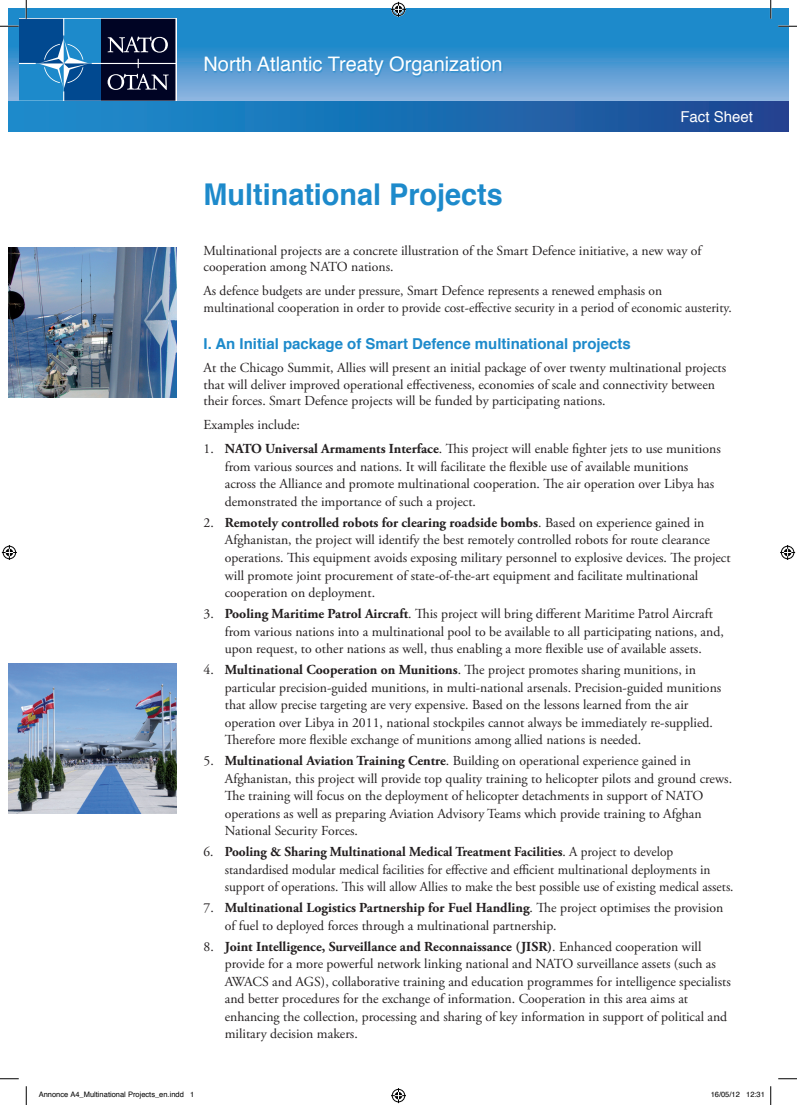
<style>
.page{position:relative;width:797px;height:1105px;background:#fff}
.page>*{position:absolute;margin:0;border:0;box-sizing:border-box;transform-origin:0 0}
.t1{font:700 30px "Helvetica";color:#1d8acb;scale:.96 1}
.t2{font:20px "Helvetica";color:#fff}
.t3{font:700 15px "Helvetica";color:#1d8acb}
.t4{font:15px "Helvetica";color:#fff}
.t5{font:13.75px/17.5px "Adobe Garamond Pro";color:#231f20}
.t6{font:7.5px "Helvetica";color:#000}
.s1{font-weight:700}
</style>
<div class="page">
<svg style="left:175px;top:9px;width:613px;height:92px;background:#4096d0"></svg>
<div style="left:19px;top:19px;width:158px;height:83px;background:#868797"></div>
<div style="left:205px;top:56px;width:298px;height:22px;background:#1d8acb;opacity:.75"></div>
<div style="left:9px;top:102px;width:779px;height:30px;background:linear-gradient(to right,#1a92d1,#1e4893)"></div>
<img style="left:9px;top:663px;width:168px;height:150px">
<img style="left:9px;top:247px;width:168px;height:150px">
<svg style="left:778px;top:25px;width:19px;height:2px"></svg>
<svg style="left:0;top:1078px;width:19px;height:1px"></svg>
<svg style="left:778px;top:1078px;width:19px;height:1px"></svg>
<svg style="left:0;top:0;width:175px;height:101px;background:#3e6d97"></svg>
<svg style="left:25px;top:1086px;width:2px;height:19px"></svg>
<svg style="left:770px;top:0;width:1px;height:19px"></svg>
<svg style="left:770px;top:1086px;width:1px;height:19px"></svg>
<svg style="left:391px;top:2px;width:15px;height:15px"></svg>
<svg style="left:391px;top:1088px;width:15px;height:15px"></svg>
<svg style="left:2px;top:545px;width:15px;height:15px"></svg>
<svg style="left:780px;top:545px;width:15px;height:15px"></svg>
<h2 class="t2" style="left:203px;top:49px;width:301px">North Atlantic Treaty Organization</h2>
<p class="t4" style="left:680px;top:105px;width:74px">Fact Sheet</p>
<h1 class="t1" style="left:203px;top:170px;width:313px">Multinational Projects</h1>
<p class="t5" style="left:203px;top:243px;width:499px;line-height:16.5px">Multinational projects are a concrete illustration of the Smart Defence initiative, a new way of cooperation among NATO nations.</p>
<p class="t5" style="left:203px;top:283px;width:529px;line-height:16.5px">As defence budgets are under pressure, Smart Defence represents a renewed emphasis on multinational cooperation in order to provide cost-effective security in a period of economic austerity.</p>
<p class="t3" style="left:203px;top:331px;width:429px">I. An Initial package of Smart Defence multinational projects</p>
<p class="t5" style="left:203px;top:360px;width:524px;line-height:16.5px">At the Chicago Summit, Allies will present an initial package of over twenty multinational projects that will deliver improved operational effectiveness, economies of scale and connectivity between their forces. Smart Defence projects will be funded by participating nations.</p>
<p class="t5" style="left:203px;top:416px;width:98px">Examples include:</p>
<p class="t5" style="left:225px;top:441px;width:497px;text-indent:-21px">1. <span class="s1">NATO Universal Armaments Interface</span>. This project will enable fighter jets to use munitions from various sources and nations. It will facilitate the flexible use of available munitions across the Alliance and promote multinational cooperation. The air operation over Libya has demonstrated the importance of such a project.</p>
<p class="t5" style="left:225px;top:514px;width:507px;text-indent:-21px">2. <span class="s1">Remotely controlled robots for clearing roadside bombs</span>. Based on experience gained in Afghanistan, the project will identify the best remotely controlled robots for route clearance operations. This equipment avoids exposing military personnel to explosive devices. The project will promote joint procurement of state-of-the-art equipment and facilitate multinational cooperation on deployment.</p>
<p class="t5" style="left:225px;top:605px;width:500px;text-indent:-21px">3. <span class="s1">Pooling Maritime Patrol Aircraft</span>. This project will bring different Maritime Patrol Aircraft from various nations into a multinational pool to be available to all participating nations, and, upon request, to other nations as well, thus enabling a more flexible use of available assets.</p>
<p class="t5" style="left:225px;top:661px;width:498px;text-indent:-21px">4. <span class="s1">Multinational Cooperation on Munitions</span>. The project promotes sharing munitions, in particular precision-guided munitions, in multi-national arsenals. Precision-guided munitions that allow precise targeting are very expensive. Based on the lessons learned from the air operation over Libya in 2011, national stockpiles cannot always be immediately re-supplied.<br>Therefore more flexible exchange of munitions among allied nations is needed.</p>
<p class="t5" style="left:225px;top:752px;width:509px;text-indent:-21px">5. <span class="s1">Multinational Aviation Training Centre</span>. Building on operational experience gained in Afghanistan, this project will provide top quality training to helicopter pilots and ground crews.<br>The training will focus on the deployment of helicopter detachments in support of NATO operations as well as preparing Aviation Advisory Teams which provide training to Afghan National Security Forces.</p>
<p class="t5" style="left:225px;top:843px;width:510px;text-indent:-21px">6. <span class="s1">Pooling &amp; Sharing Multinational Medical Treatment Facilities</span>. A project to develop standardised modular medical facilities for effective and efficient multinational deployments in support of operations. This will allow Allies to make the best possible use of existing medical assets.</p>
<p class="t5" style="left:225px;top:900px;width:500px;text-indent:-21px">7. <span class="s1">Multinational Logistics Partnership for Fuel Handling</span>. The project optimises the provision of fuel to deployed forces through a multinational partnership.</p>
<p class="t5" style="left:225px;top:938px;width:507px;text-indent:-21px">8. <span class="s1">Joint Intelligence, Surveillance and Reconnaissance (JISR)</span>. Enhanced cooperation will provide for a more powerful network linking national and NATO surveillance assets (such as AWACS and AGS), collaborative training and education programmes for intelligence specialists and better procedures for the exchange of information. Cooperation in this area aims at enhancing the collection, processing and sharing of key information in support of political and military decision makers.</p>
<p class="t6" style="left:39px;top:1089px;width:157px">Annonce A4_Multinational Projects_en.indd 1</p>
<p class="t6" style="left:710px;top:1089px;width:56px">16/05/12 12:31</p>
</div>
